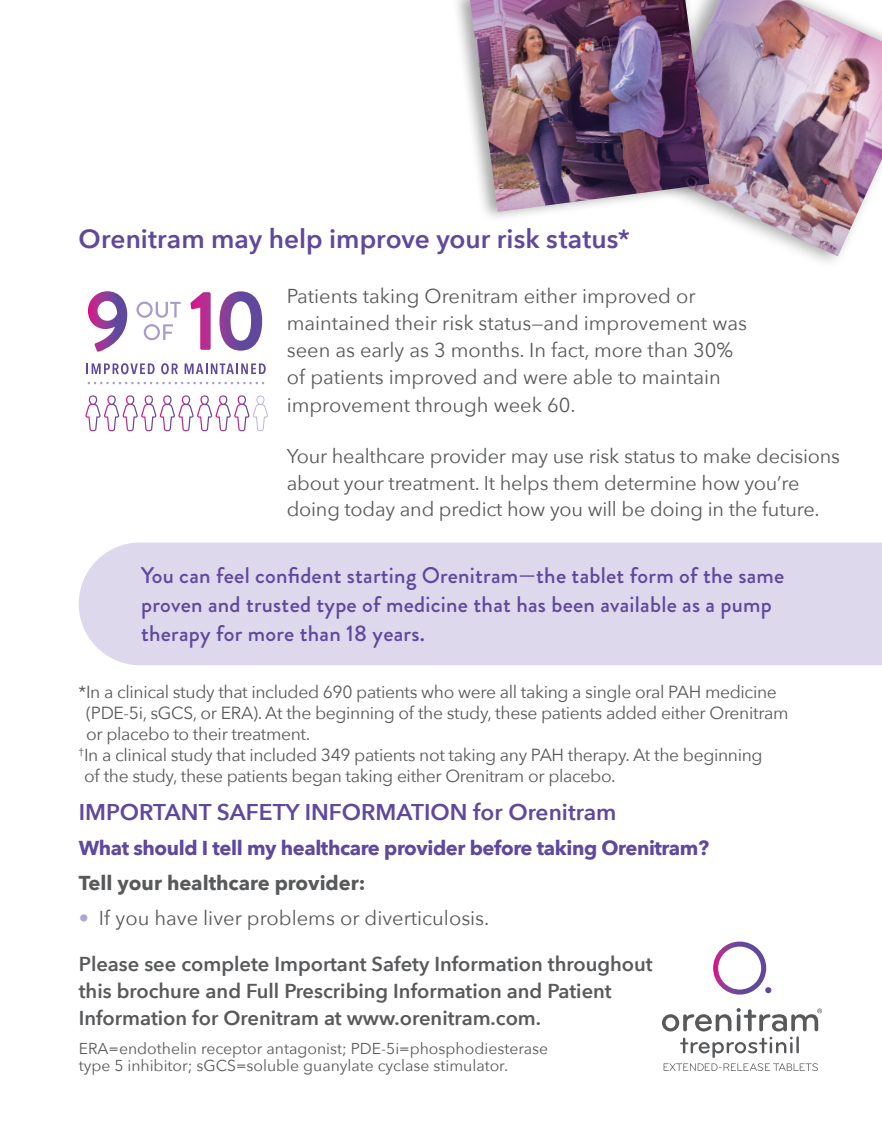
<style>
.page{position:relative;width:882px;height:1134px;background:#fff}
.page>*{position:absolute;margin:0;border:0;box-sizing:border-box;transform-origin:0 0}
.Subhead{font:600 26.25px "Avenir Next";color:#60489d}
.body_copy{font:600 22.75px "Avenir Next";color:#60489d}
.callouts{font:500 22.57px/29.1px "Brandon Grotesque";letter-spacing:.01em;color:#60489d}
.body_copy-2{font:20.12px/27.1px "Avenir Next";color:#58595b}
.t1{font:600 20.12px/27.1px "Avenir Next";color:#58595b}
.body_copy-3{font:700 20.12px "Avenir Next";letter-spacing:-.02em;color:#60489d}
.body_copy-4{font:700 20.12px "Avenir Next";color:#58595b}
.body_copy-5{font:19.95px/26.8px "Avenir Next";letter-spacing:-.01em;color:#58595b}
.Footnotes{font:17.5px/21px "Avenir Next";letter-spacing:-.02em;color:#58595b}
.Footnotes-2{font:15.75px/17.5px "Avenir Next";color:#58595b}
.s1{color:#b0a5d1}
</style>
<div class="page">
<svg style="left:713px;top:942px;width:58px;height:53px"></svg>
<svg style="left:662px;top:1008px;width:160px;height:63px"></svg>
<div style="left:79px;top:542px;width:803px;height:123px;background:#ddd8ec"></div>
<img style="left:716px;top:0;width:166px;height:256px">
<div style="left:452px;top:0;width:264px;height:224px;background:#000;opacity:.36"></div>
<img style="left:470px;top:0;width:239px;height:212px">
<svg style="left:88px;top:291px;width:39px;height:61px"></svg>
<svg style="left:191px;top:291px;width:71px;height:60px"></svg>
<svg style="left:144px;top:324px;width:29px;height:16px"></svg>
<svg style="left:136px;top:302px;width:45px;height:16px"></svg>
<svg style="left:87px;top:363px;width:68px;height:11px"></svg>
<svg style="left:161px;top:363px;width:17px;height:11px"></svg>
<svg style="left:185px;top:363px;width:81px;height:11px"></svg>
<svg style="left:85px;top:395px;width:183px;height:36px"></svg>
<svg style="left:88px;top:382px;width:176px;height:2px"></svg>
<p class="Subhead" style="left:79px;top:217px;width:553px">Orenitram may help improve your risk status*</p>
<p class="body_copy-2" style="left:287px;top:282px;width:462px">Patients taking Orenitram either improved or maintained their risk status—and improvement was seen as early as 3 months. In fact, more than 30% of patients improved and were able to maintain improvement through week 60.</p>
<p class="body_copy-5" style="left:287px;top:441px;width:555px">Your healthcare provider may use risk status to make decisions about your treatment. It helps them determine how you’re doing today and predict how you will be doing in the future.</p>
<p class="callouts" style="left:141px;top:561px;width:645px">You can feel confident starting Orenitram—the tablet form of the same proven and trusted type of medicine that has been available as a pump therapy for more than 18 years.</p>
<p class="Footnotes" style="left:86px;top:680px;width:704px;text-indent:-7px">*In a clinical study that included 690 patients who were all taking a single oral PAH medicine (PDE-5i, sGCS, or ERA). At the beginning of the study, these patients added either Orenitram or placebo to their treatment.</p>
<p class="Footnotes" style="left:84px;top:743px;width:680px;text-indent:-5px"><sup>†</sup>In a clinical study that included 349 patients not taking any PAH therapy. At the beginning of the study, these patients began taking either Orenitram or placebo.</p>
<p class="body_copy" style="left:79px;top:792px;width:539px">IMPORTANT SAFETY INFORMATION for Orenitram</p>
<p class="body_copy-3" style="left:79px;top:830px;width:632px">What should I tell my healthcare provider before taking Orenitram?</p>
<p class="body_copy-4" style="left:79px;top:865px;width:288px">Tell your healthcare provider:</p>
<p class="body_copy-2" style="left:79px;top:903px;width:412px"><span class="s1">•</span> If you have liver problems or diverticulosis.</p>
<p class="t1" style="left:79px;top:950px;width:575px">Please see complete Important Safety Information throughout this brochure and Full Prescribing Information and Patient<br>Information for Orenitram at www.orenitram.com.</p>
<p class="Footnotes-2" style="left:79px;top:1039px;width:471px">ERA=endothelin receptor antagonist; PDE-5i=phosphodiesterase type 5 inhibitor; sGCS=soluble guanylate cyclase stimulator.</p>
</div>
